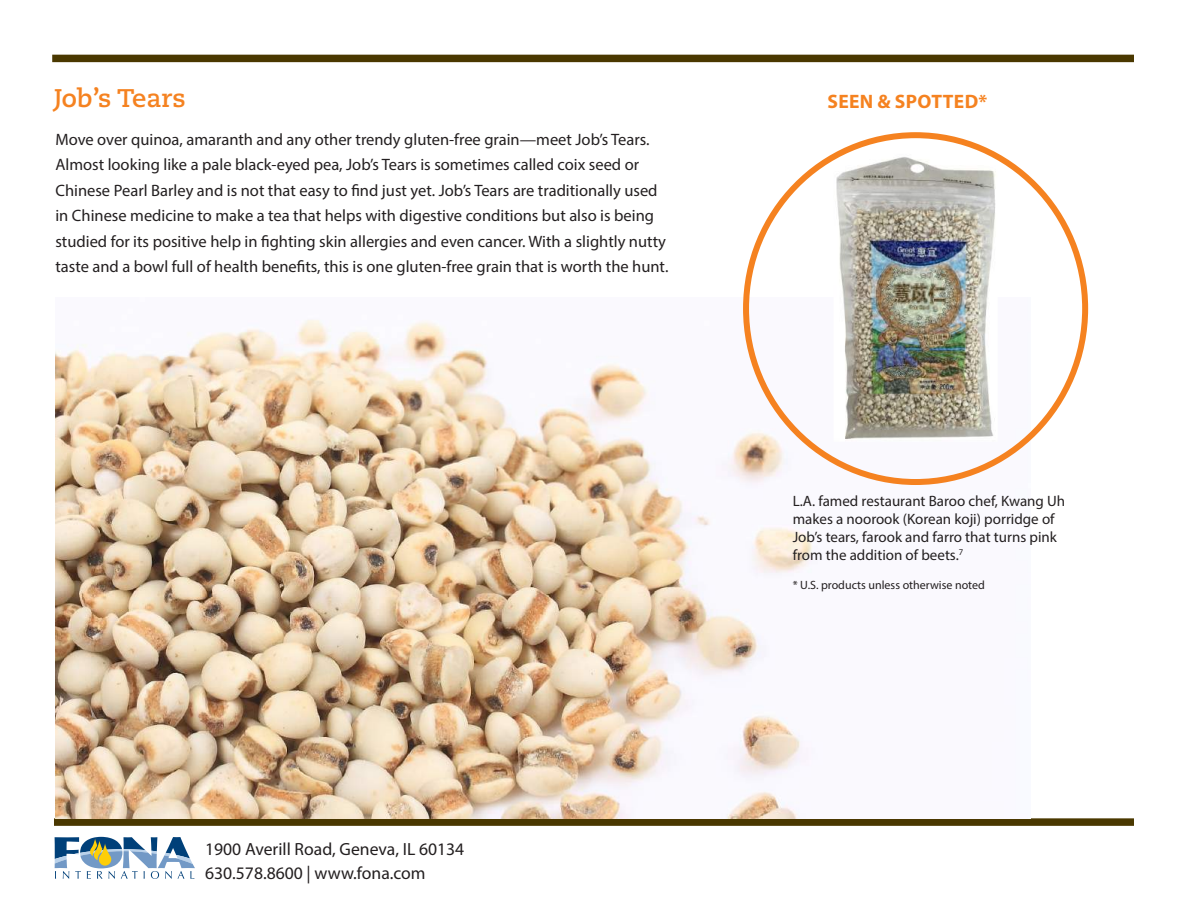
<style>
.page{position:relative;width:1188px;height:918px;background:#fff}
.page>*{position:absolute;margin:0;border:0;box-sizing:border-box;transform-origin:0 0}
.t1{font:700 25.5px "Caecilia LT Std";color:#f58220}
.t2{font:700 19.5px "Myriad Pro";letter-spacing:.02em;color:#f58220}
.t3{font:17.7px/24.3px "Myriad Pro";color:#231f20}
.t4{font:16.5px/25.5px "Myriad Pro";color:#231f20}
.t5{font:15px/18px "Myriad Pro";color:#231f20}
.t6{font:12px "Myriad Pro";color:#231f20}
</style>
<div class="page">
<div style="left:54px;top:818px;width:1080px;height:8px;background:#4a3800"></div>
<svg style="left:55px;top:837px;width:140px;height:42px"></svg>
<img style="left:55px;top:320px;width:976px;height:498px">
<div style="left:52px;top:55px;width:1082px;height:7px;background:#4a3800"></div>
<img style="left:834px;top:154px;width:164px;height:288px">
<h1 class="t1" style="left:54px;top:83px;width:133px">Job’s Tears</h1>
<p class="t2" style="left:827px;top:89px;width:161px">SEEN &amp; SPOTTED*</p>
<p class="t4" style="left:55px;top:126px;width:614px">Move over quinoa, amaranth and any other trendy gluten-free grain—meet Job’s Tears.<br>Almost looking like a pale black-eyed pea, Job’s Tears is sometimes called coix seed or Chinese Pearl Barley and is not that easy to find just yet. Job’s Tears are traditionally used in Chinese medicine to make a tea that helps with digestive conditions but also is being studied for its positive help in fighting skin allergies and even cancer. With a slightly nutty taste and a bowl full of health benefits, this is one gluten-free grain that is worth the hunt.</p>
<p class="t3" style="left:205px;top:836px;width:261px">1900 Averill Road, Geneva, IL 60134<br>630.578.8600 | www.fona.com</p>
<p class="t5" style="left:793px;top:492px;width:274px">L.A. famed restaurant Baroo chef, Kwang Uh makes a noorook (Korean koji) porridge of Job’s tears, farook and farro that turns pink from the addition of beets.<sup>7</sup></p>
<p class="t6" style="left:793px;top:578px;width:194px">* U.S. products unless otherwise noted</p>
</div>
